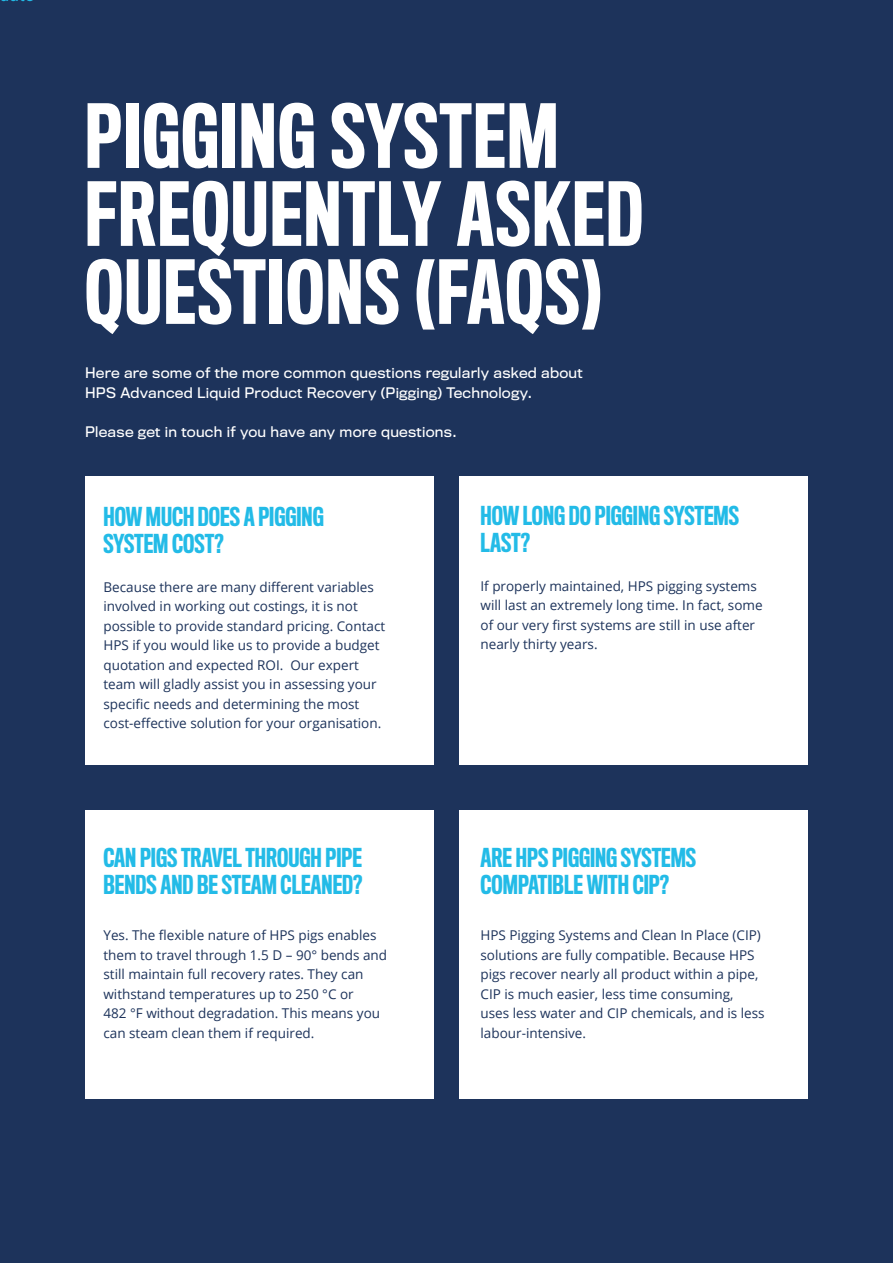
<style>
.page{position:relative;width:893px;height:1263px;background:#1d335b}
.page>*{position:absolute;margin:0;border:0;box-sizing:border-box;transform-origin:0 0}
.t1{font:500 81px/78px "Titling Gothic FB Compressed";letter-spacing:.02em;color:#fff}
.t2{font:500 24px/27px "Titling Gothic FB Compressed";color:#23bbe7}
.t3{font:13.5px/19.5px "Open Sans";color:#1d335b}
.t4{font:13.5px/19.5px "Titling Gothic FB";letter-spacing:.02em;color:#fff}
</style>
<div class="page">
<div style="left:85px;top:476px;width:349px;height:288px;background:#fff"></div>
<div style="left:459px;top:476px;width:349px;height:288px;background:#fff"></div>
<div style="left:85px;top:810px;width:349px;height:288px;background:#fff"></div>
<div style="left:459px;top:810px;width:349px;height:288px;background:#fff"></div>
<h1 class="t1" style="left:85px;top:104px;width:559px">PIGGING SYSTEM<br>FREQUENTLY ASKED<br>QUESTIONS (FAQS)</h1>
<p class="t4" style="left:85px;top:365px;width:499px">Here are some of the more common questions regularly asked about<br>HPS Advanced Liquid Product Recovery (Pigging) Technology.</p>
<p class="t4" style="left:85px;top:423px;width:373px">Please get in touch if you have any more questions.</p>
<h2 class="t2" style="left:103px;top:505px;width:222px">HOW MUCH DOES A PIGGING<br>SYSTEM COST?</h2>
<p class="t3" style="left:103px;top:577px;width:283px">Because there are many di昀昀erent variables involved in working out costings, it is not possible to provide standard pricing. Contact HPS if you would like us to provide a budget quotation and expected ROI. Our expert team will gladly assist you in assessing your speci昀椀c needs and determining the most cost-e昀昀ective solution for your organisation.</p>
<h2 class="t2" style="left:103px;top:846px;width:261px">CAN PIGS TRAVEL THROUGH PIPE<br>BENDS AND BE STEAM CLEANED?</h2>
<p class="t3" style="left:103px;top:925px;width:285px">Yes. The 昀氀exible nature of HPS pigs enables them to travel through 1.5 D – 90° bends and still maintain full recovery rates. They can withstand temperatures up to 250 °C or<br>482 °F without degradation. This means you can steam clean them if required.</p>
<h2 class="t2" style="left:480px;top:504px;width:260px">HOW LONG DO PIGGING SYSTEMS<br>LAST?</h2>
<p class="t3" style="left:480px;top:576px;width:284px">If properly maintained, HPS pigging systems will last an extremely long time. In fact, some of our very 昀椀rst systems are still in use after nearly thirty years.</p>
<h2 class="t2" style="left:480px;top:846px;width:217px">ARE HPS PIGGING SYSTEMS<br>COMPATIBLE WITH CIP?</h2>
<p class="t3" style="left:480px;top:925px;width:286px">HPS Pigging Systems and Clean In Place (CIP) solutions are fully compatible. Because HPS pigs recover nearly all product within a pipe, CIP is much easier, less time consuming, uses less water and CIP chemicals, and is less labour-intensive.</p>
</div>
